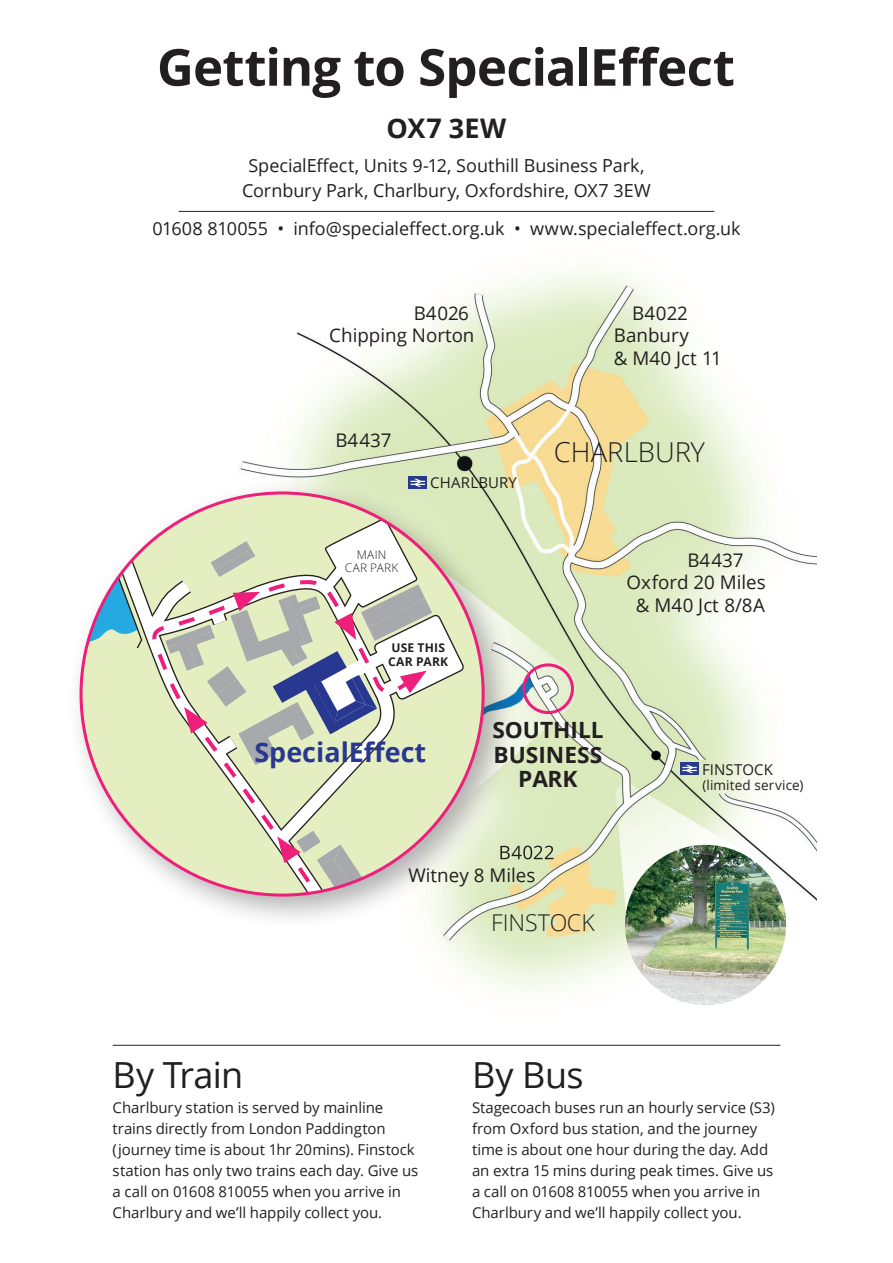
<style>
.page{position:relative;width:893px;height:1263px;background:#fff}
.page>*{position:absolute;margin:0;border:0;box-sizing:border-box;transform-origin:0 0}
.t1{font:700 51px "Open Sans";letter-spacing:-.02em;color:#231f20}
.t2{font:36px "Open Sans";letter-spacing:-.02em;color:#231f20}
.t3{font:300 27.45px "Open Sans";color:#231f20}
.t4{font:700 27px "Open Sans";color:#283890}
.t5{font:700 27px "Open Sans";letter-spacing:.015em;color:#231f20}
.t6{font:300 23.1px "Open Sans";color:#231f20}
.t7{font:700 22.35px/24.6px "Open Sans";color:#231f20;text-align:center}
.t8{font:18.75px/22.5px "Open Sans";color:#231f20;text-align:right}
.t9{font:18px/25.5px "Open Sans";letter-spacing:-.005em;color:#231f20;text-align:center}
.t10{font:15px/21px "Open Sans";letter-spacing:-.005em;color:#231f20}
.t11{font:13.5px "Open Sans";letter-spacing:.01em;color:#231f20}
.t12{font:700 12px/13.4px "Open Sans";letter-spacing:.02em;color:#231f20}
.t13{font:300 11.85px/13px "Open Sans";letter-spacing:.025em;color:#231f20;text-align:center}
</style>
<div class="page">
<img style="left:130px;top:266px;width:686px;height:780px">
<div style="left:522px;top:663px;width:52px;height:51px;border:3px solid #ee1e7b;border-radius:50%"></div>
<img style="left:625px;top:845px;width:161px;height:160px;border-radius:80px">
<hr style="left:179px;top:211px;width:535px;height:1px;background:#231f20">
<hr style="left:113px;top:1045px;width:667px;height:1px;background:#231f20">
<div style="left:67px;top:479px;width:452px;height:451px;background:#231f20;opacity:.35"></div>
<div style="left:81px;top:493px;width:402px;height:402px;background:#e4eec1;border-radius:201px"></div>
<svg style="left:81px;top:493px;width:303px;height:402px"></svg>
<svg style="left:84px;top:493px;width:28px;height:1px"></svg>
<svg style="left:135px;top:771px;width:270px;height:87px"></svg>
<svg style="left:151px;top:771px;width:238px;height:124px"></svg>
<svg style="left:81px;top:500px;width:384px;height:271px"></svg>
<div style="left:680px;top:763px;width:19px;height:12px;background:#283a8b"></div>
<svg style="left:682px;top:765px;width:15px;height:8px"></svg>
<div style="left:408px;top:476px;width:19px;height:13px;background:#283a8b"></div>
<svg style="left:411px;top:479px;width:14px;height:8px"></svg>
<svg style="left:500px;top:845px;width:54px;height:14px"></svg>
<h1 class="t1" style="left:157px;top:31px;width:579px">Getting to SpecialEffect</h1>
<h3 class="t5" style="left:387px;top:109px;width:121px">OX7 3EW</h3>
<p class="t9" style="left:242px;top:152px;width:410px">SpecialEffect, Units 9-12, Southill Business Park,<br>Cornbury Park, Charlbury, Oxfordshire, OX7 3EW</p>
<p class="t9" style="left:152px;top:216px;width:590px">01608 810055 • info@specialeffect.org.uk • www.specialeffect.org.uk</p>
<p class="t8" style="left:329px;top:301px;width:146px">B4026<br>Chipping Norton</p>
<p class="t8" style="left:335px;top:429px;width:58px">B4437</p>
<p class="t13" style="left:345px;top:548px;width:55px">MAIN<br>CAR PARK</p>
<p class="t10" style="left:430px;top:472px;width:88px">CHARLBURY</p>
<p class="t12" style="left:388px;top:641px;width:62px">USE THIS<br>CAR PARK</p>
<p class="t8" style="left:614px;top:301px;width:110px;text-align:left;text-indent:18px">B4022<br>Banbury<br>&amp; M40 Jct 11</p>
<h3 class="t3" style="left:554px;top:434px;width:153px">CHARLBURY</h3>
<p class="t8" style="left:687px;top:548px;width:58px">B4437</p>
<p class="t8" style="left:627px;top:570px;width:141px">Oxford 20 Miles</p>
<p class="t8" style="left:636px;top:593px;width:130px">&amp; M40 Jct 8/8A</p>
<h3 class="t4" style="left:254px;top:733px;width:173px">SpecialEffect</h3>
<h3 class="t7" style="left:492px;top:717px;width:113px">SOUTHILL<br>BUSINESS<br>PARK</h3>
<p class="t8" style="left:408px;top:863px;width:128px">Witney 8 Miles</p>
<h3 class="t6" style="left:491px;top:906px;width:105px">FINSTOCK</h3>
<p class="t10" style="left:702px;top:758px;width:73px">FINSTOCK</p>
<p class="t11" style="left:702px;top:775px;width:103px">(limited service)</p>
<h2 class="t2" style="left:113px;top:1050px;width:132px">By Train</h2>
<p class="t10" style="left:113px;top:1096px;width:307px">Charlbury station is served by mainline trains directly from London Paddington (journey time is about 1hr 20mins). Finstock station has only two trains each day. Give us a call on 01608 810055 when you arrive in Charlbury and we’ll happily collect you.</p>
<h2 class="t2" style="left:472px;top:1050px;width:113px">By Bus</h2>
<p class="t10" style="left:472px;top:1096px;width:304px">Stagecoach buses run an hourly service (S3) from Oxford bus station, and the journey time is about one hour during the day. Add an extra 15 mins during peak times. Give us a call on 01608 810055 when you arrive in Charlbury and we’ll happily collect you.</p>
</div>
